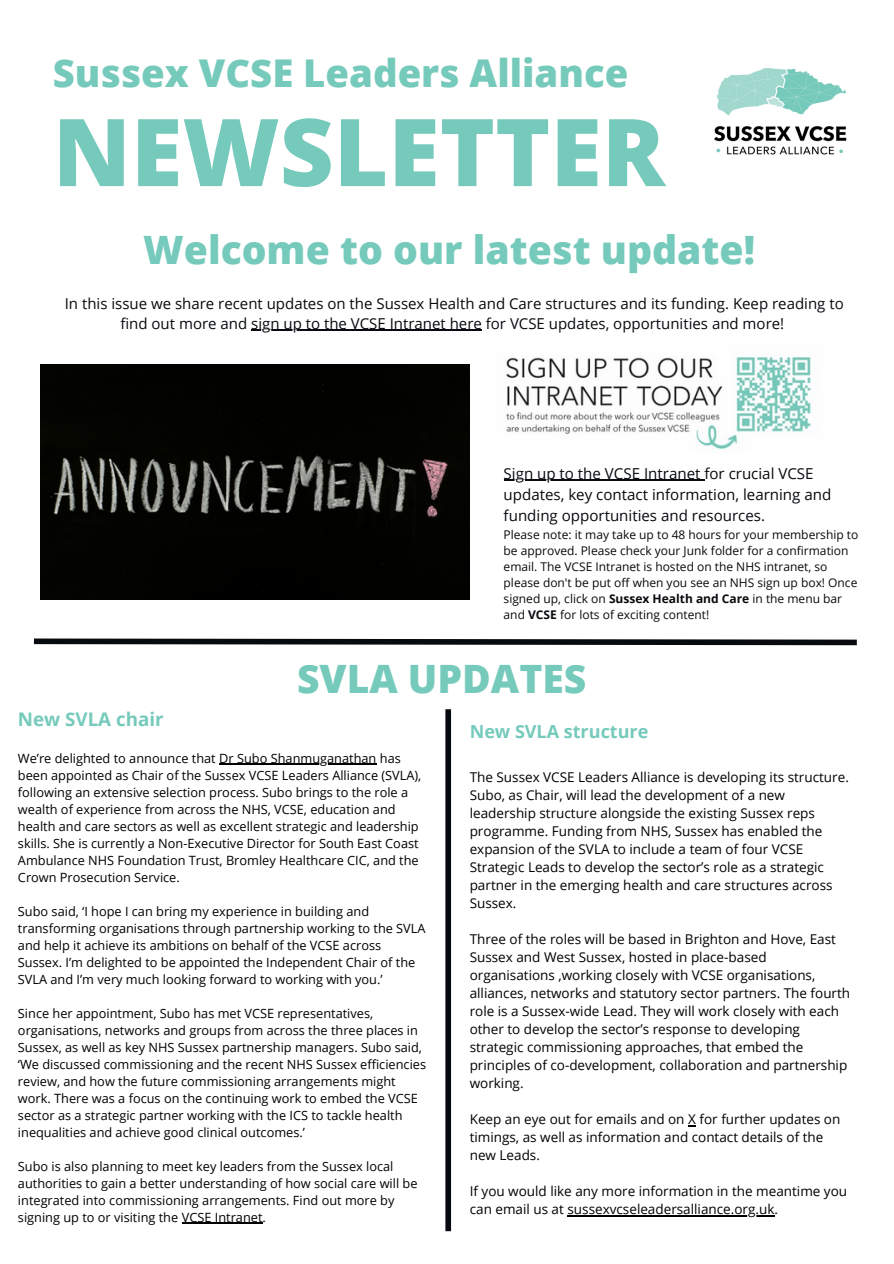
<style>
.page{position:relative;width:894px;height:1264px;background:#fff}
.page>*{position:absolute;margin:0;border:0;box-sizing:border-box;transform-origin:0 0}
.t1{font:800 93.6px "Open Sans";color:#75cabb}
.t2{font:800 39px "Open Sans";color:#75cabb}
.t3{font:800 38.25px "Open Sans";color:#75cabb}
.t4{font:700 18.75px "Open Sans";color:#75cabb}
.t5{font:700 18px "Open Sans";color:#75cabb}
.t6{font:15.15px/21px "Open Sans";color:#070a0e}
.t7{font:15px/20.2px "Open Sans";color:#070a0e;text-align:center}
.t8{font:13.5px/18px "Open Sans";color:#000}
.t9{font:12.75px/17px "Open Sans";color:#000}
.t10{font:12px/16px "Open Sans";color:#070a0e}
.s1{font-weight:700}
</style>
<div class="page">
<img style="left:714px;top:67px;width:133px;height:88px">
<img style="left:506px;top:357px;width:306px;height:93px">
<hr style="left:503px;top:480px;width:201px;height:1px;background:#070a0e">
<img style="left:40px;top:364px;width:429px;height:236px">
<hr style="left:251px;top:330px;width:231px;height:1px;background:#070a0e">
<hr style="left:219px;top:763px;width:157px;height:1px;background:#000">
<hr style="left:182px;top:1222px;width:80px;height:1px;background:#000">
<svg style="left:34px;top:638px;width:823px;height:8px"></svg>
<div style="left:445px;top:709px;width:6px;height:522px;background:#070a0e"></div>
<hr style="left:567px;top:1215px;width:207px;height:1px;background:#000">
<p class="t3" style="left:53px;top:46px;width:577px">Sussex VCSE Leaders Alliance</p>
<p class="t1" style="left:53px;top:86px;width:613px">NEWSLETTER</p>
<p class="t2" style="left:143px;top:223px;width:613px">Welcome to our latest update!</p>
<p class="t7" style="left:65px;top:292px;width:780px">In this issue we share recent updates on the Sussex Health and Care structures and its funding. Keep reading to find out more and sign up to the VCSE Intranet here for VCSE updates, opportunities and more!</p>
<h1 class="t6" style="left:503px;top:462px;width:329px">Sign up to the VCSE Intranet for crucial VCSE updates, key contact information, learning and funding opportunities and resources.</h1>
<h3 class="t10" style="left:503px;top:526px;width:356px">Please note: it may take up to 48 hours for your membership to be approved. Please check your Junk folder for a confirmation email. The VCSE Intranet is hosted on the NHS intranet, so please don't be put off when you see an NHS sign up box! Once signed up, click on <span class="s1">Sussex Health and Care</span> in the menu bar and <span class="s1">VCSE</span> for lots of exciting content!</h3>
<h5 class="t2" style="left:297px;top:651px;width:291px">SVLA UPDATES</h5>
<h5 class="t5" style="left:469px;top:718px;width:180px">New SVLA structure</h5>
<h5 class="t8" style="left:469px;top:767px;width:380px">The Sussex VCSE Leaders Alliance is developing its structure.<br>Subo, as Chair, will lead the development of a new leadership structure alongside the existing Sussex reps programme. Funding from NHS, Sussex has enabled the expansion of the SVLA to include a team of four VCSE Strategic Leads to develop the sector’s role as a strategic partner in the emerging health and care structures across Sussex.</h5>
<h5 class="t8" style="left:469px;top:929px;width:382px">Three of the roles will be based in Brighton and Hove, East Sussex and West Sussex, hosted in place-based organisations ,working closely with VCSE organisations, alliances, networks and statutory sector partners. The fourth role is a Sussex-wide Lead. They will work closely with each other to develop the sector’s response to developing strategic commissioning approaches, that embed the principles of co-development, collaboration and partnership working.</h5>
<p class="t8" style="left:469px;top:1109px;width:372px">Keep an eye out for emails and on X for further updates on timings, as well as information and contact details of the new Leads.</p>
<p class="t8" style="left:469px;top:1181px;width:379px">If you would like any more information in the meantime you can email us at sussexvcseleadersalliance.org.uk.</p>
<h4 class="t4" style="left:18px;top:706px;width:147px">New SVLA chair</h4>
<p class="t9" style="left:18px;top:749px;width:384px">We’re delighted to announce that Dr Subo Shanmuganathan has</p>
<p class="t9" style="left:18px;top:766px;width:405px">been appointed as Chair of the Sussex VCSE Leaders Alliance (SVLA), following an extensive selection process. Subo brings to the role a wealth of experience from across the NHS, VCSE, education and health and care sectors as well as excellent strategic and leadership skills. She is currently a Non-Executive Director for South East Coast Ambulance NHS Foundation Trust, Bromley Healthcare CIC, and the Crown Prosecution Service.</p>
<p class="t9" style="left:18px;top:902px;width:352px">Subo said, ‘I hope I can bring my experience in building and</p>
<p class="t9" style="left:18px;top:919px;width:409px">transforming organisations through partnership working to the SVLA and help it achieve its ambitions on behalf of the VCSE across Sussex. I’m delighted to be appointed the Independent Chair of the SVLA and I’m very much looking forward to working with you.’</p>
<p class="t9" style="left:18px;top:1004px;width:356px">Since her appointment, Subo has met VCSE representatives,</p>
<p class="t9" style="left:18px;top:1021px;width:409px">organisations, networks and groups from across the three places in Sussex, as well as key NHS Sussex partnership managers. Subo said, ‘We discussed commissioning and the recent NHS Sussex efficiencies review, and how the future commissioning arrangements might work. There was a focus on the continuing work to embed the VCSE sector as a strategic partner working with the ICS to tackle health inequalities and achieve good clinical outcomes.’</p>
<p class="t9" style="left:18px;top:1157px;width:377px">Subo is also planning to meet key leaders from the Sussex local</p>
<h4 class="t9" style="left:18px;top:1174px;width:401px">authorities to gain a better understanding of how social care will be integrated into commissioning arrangements. Find out more by signing up to or visiting the VCSE Intranet.</h4>
</div>
